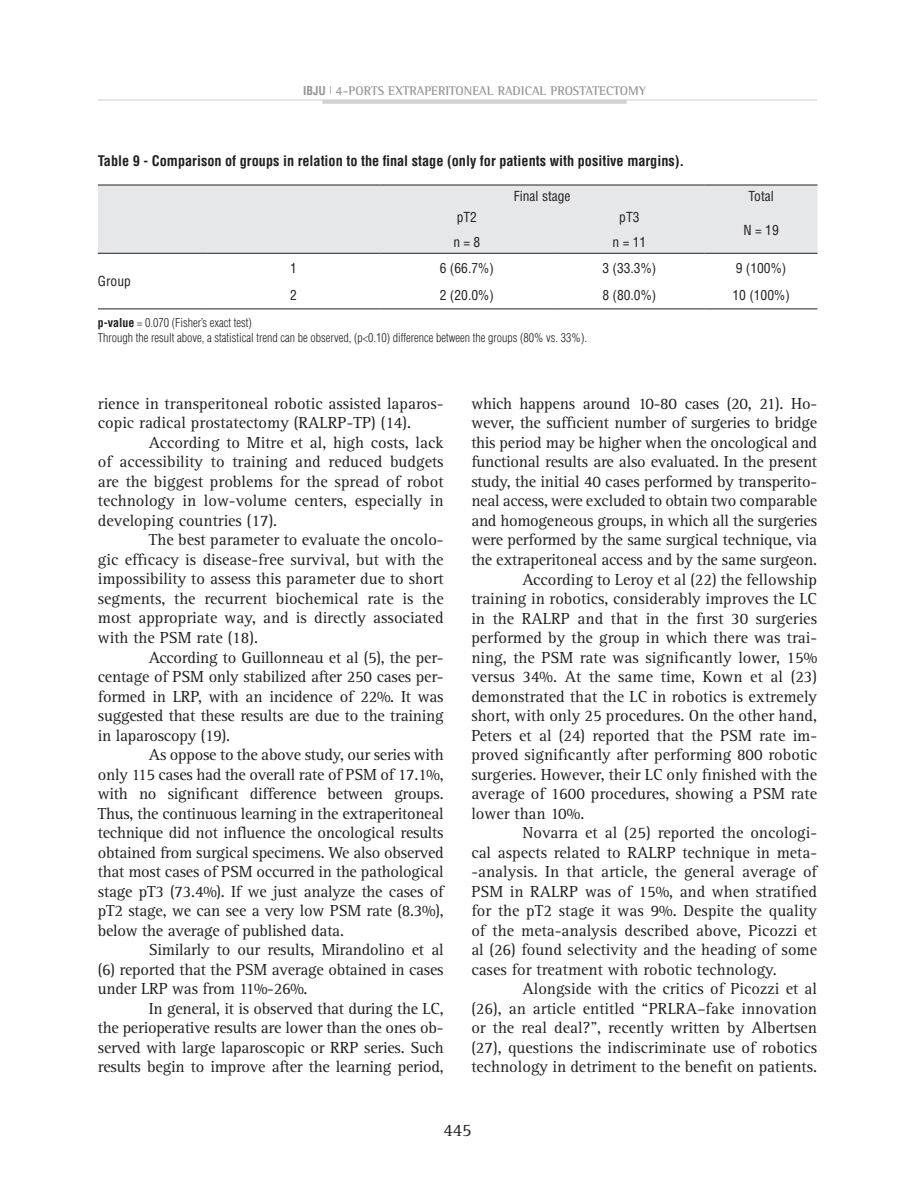
<style>
.page{position:relative;width:898px;height:1200px;background:#fff}
.page>*{position:absolute;margin:0;border:0;box-sizing:border-box;transform-origin:0 0}
.t1{font:18px "Rotis Serif";color:#231f20}
.t2{font:16.5px/19.5px "Rotis Serif";color:#231f20;text-align:justify}
.t3{font:700 condensed 14.25px "Helvetica";color:#231f20}
.t4{font:condensed 13.5px "Helvetica";color:#231f20}
.t5{font:700 12.75px "Rotis Semi Serif";color:#939598}
.t6{font:300 condensed 12px/15px "Helvetica";color:#231f20}
.s1{font-family:"Helvetica";font-stretch:condensed;font-size:12px}
.s2{font-weight:700}
</style>
<div class="page">
<hr style="left:98px;top:99px;width:718px;height:2px;background:#dcdddf">
<hr style="left:322px;top:100px;width:304px;height:4px;background:#d1d2d4">
<div style="left:98px;top:185px;width:719px;height:68px;background:#e6e7e9"></div>
<hr style="left:98px;top:308px;width:109px;height:1px;background:#231f20">
<hr style="left:207px;top:308px;width:172px;height:1px;background:#231f20">
<hr style="left:379px;top:308px;width:175px;height:1px;background:#231f20">
<hr style="left:554px;top:308px;width:150px;height:1px;background:#231f20">
<hr style="left:704px;top:308px;width:113px;height:1px;background:#231f20">
<hr style="left:98px;top:184px;width:109px;height:1px;background:#231f20">
<hr style="left:207px;top:184px;width:172px;height:1px;background:#231f20">
<hr style="left:379px;top:184px;width:175px;height:1px;background:#231f20">
<hr style="left:554px;top:184px;width:150px;height:1px;background:#231f20">
<hr style="left:704px;top:184px;width:113px;height:1px;background:#231f20">
<hr style="left:98px;top:253px;width:109px;height:1px;background:#231f20">
<hr style="left:207px;top:253px;width:172px;height:1px;background:#231f20">
<hr style="left:704px;top:253px;width:113px;height:1px;background:#231f20">
<hr style="left:379px;top:253px;width:175px;height:1px;background:#231f20">
<hr style="left:554px;top:253px;width:150px;height:1px;background:#231f20">
<p class="t5" style="left:303px;top:83px;width:344px"><span class="s1">ibju</span> <sup>|</sup> 4-PORTS EXTRAPERITONEAL RADICAL PROSTATECTOMY</p>
<p class="t3" style="left:98px;top:152px;width:587px">Table 9 - Comparison of groups in relation to the final stage (only for patients with positive margins).</p>
<p class="t4" style="left:513px;top:187px;width:58px">Final stage</p>
<p class="t4" style="left:748px;top:187px;width:27px">Total</p>
<p class="t4" style="left:456px;top:208px;width:22px">pT2</p>
<p class="t4" style="left:619px;top:208px;width:22px">pT3</p>
<p class="t4" style="left:743px;top:221px;width:37px">N = 19</p>
<p class="t4" style="left:453px;top:233px;width:28px">n = 8</p>
<p class="t4" style="left:612px;top:233px;width:35px">n = 11</p>
<p class="t4" style="left:98px;top:273px;width:34px">Group</p>
<p class="t4" style="left:290px;top:259px;width:8px">1</p>
<p class="t4" style="left:439px;top:259px;width:55px">6 (66.7%)</p>
<p class="t4" style="left:602px;top:259px;width:55px">3 (33.3%)</p>
<p class="t4" style="left:735px;top:259px;width:52px">9 (100%)</p>
<p class="t4" style="left:290px;top:287px;width:8px">2</p>
<p class="t4" style="left:439px;top:287px;width:55px">2 (20.0%)</p>
<p class="t4" style="left:602px;top:287px;width:55px">8 (80.0%)</p>
<p class="t4" style="left:732px;top:287px;width:59px">10 (100%)</p>
<p class="t6" style="left:98px;top:315px;width:490px"><span class="s2">p-value</span> = 0.070 (Fisher’s exact test)<br>Through the result above, a statistical trend can be observed, (p&lt;0.10) difference between the groups (80% vs. 33%).</p>
<p class="t2" style="left:98px;top:394px;width:347px">rience in transperitoneal robotic assisted laparos&shy;copic radical prostatectomy (RALRP-TP) (14).</p>
<p class="t2" style="left:98px;top:433px;width:347px;text-indent:51px">According to Mitre et al, high costs, lack of accessibility to training and reduced budgets are the biggest problems for the spread of robot technology in low-volume centers, especially in developing countries (17).</p>
<p class="t2" style="left:98px;top:530px;width:347px;text-indent:51px">The best parameter to evaluate the oncolo&shy;gic efficacy is disease-free survival, but with the impossibility to assess this parameter due to short segments, the recurrent biochemical rate is the most appropriate way, and is directly associated with the PSM rate (18).</p>
<p class="t2" style="left:98px;top:647px;width:347px;text-indent:51px">According to Guillonneau et al (5), the per&shy;centage of PSM only stabilized after 250 cases per&shy;formed in LRP, with an incidence of 22%. It was suggested that these results are due to the training in laparoscopy (19).</p>
<p class="t2" style="left:98px;top:745px;width:347px;text-indent:51px">As oppose to the above study, our series with only 115 cases had the overall rate of PSM of 17.1%, with no significant difference between groups.<br>Thus, the continuous learning in the extraperitoneal technique did not influence the oncological results obtained from surgical specimens. We also observed that most cases of PSM occurred in the pathological stage pT3 (73.4%). If we just analyze the cases of pT2 stage, we can see a very low PSM rate (8.3%), below the average of published data.</p>
<p class="t2" style="left:98px;top:940px;width:347px;text-indent:51px">Similarly to our results, Mirandolino et al (6) reported that the PSM average obtained in cases under LRP was from 11%-26%.</p>
<p class="t2" style="left:98px;top:998px;width:347px;text-indent:51px">In general, it is observed that during the LC, the perioperative results are lower than the ones ob&shy;served with large laparoscopic or RRP series. Such results begin to improve after the learning period,</p>
<p class="t2" style="left:471px;top:394px;width:347px">which happens around 10-80 cases (20, 21). Ho-</p>
<p class="t2" style="left:471px;top:413px;width:347px">wever, the sufficient number of surgeries to bridge</p>
<p class="t2" style="left:471px;top:433px;width:347px">this period may be higher when the oncological and</p>
<p class="t2" style="left:471px;top:452px;width:347px">functional results are also evaluated. In the present</p>
<p class="t2" style="left:471px;top:472px;width:347px">study, the initial 40 cases performed by transperito-</p>
<p class="t2" style="left:471px;top:491px;width:347px">neal access, were excluded to obtain two comparable</p>
<p class="t2" style="left:471px;top:511px;width:347px">and homogeneous groups, in which all the surgeries</p>
<p class="t2" style="left:471px;top:530px;width:347px">were performed by the same surgical technique, via</p>
<p class="t2" style="left:471px;top:550px;width:347px">the extraperitoneal access and by the same surgeon.</p>
<p class="t2" style="left:522px;top:569px;width:296px">According to Leroy et al (22) the fellowship</p>
<p class="t2" style="left:471px;top:589px;width:347px">training in robotics, considerably improves the LC</p>
<p class="t2" style="left:471px;top:608px;width:347px">in the RALRP and that in the first 30 surgeries</p>
<p class="t2" style="left:471px;top:628px;width:347px">performed by the group in which there was trai-</p>
<p class="t2" style="left:471px;top:647px;width:347px">ning, the PSM rate was significantly lower, 15%</p>
<p class="t2" style="left:471px;top:667px;width:347px">versus 34%. At the same time, Kown et al (23)</p>
<p class="t2" style="left:471px;top:686px;width:347px">demonstrated that the LC in robotics is extremely</p>
<p class="t2" style="left:471px;top:706px;width:347px">short, with only 25 procedures. On the other hand,</p>
<p class="t2" style="left:471px;top:725px;width:347px">Peters et al (24) reported that the PSM rate im-</p>
<p class="t2" style="left:471px;top:745px;width:347px">proved significantly after performing 800 robotic</p>
<p class="t2" style="left:471px;top:764px;width:347px">surgeries. However, their LC only finished with the</p>
<p class="t2" style="left:471px;top:784px;width:347px">average of 1600 procedures, showing a PSM rate</p>
<p class="t2" style="left:471px;top:803px;width:114px">lower than 10%.</p>
<p class="t2" style="left:522px;top:823px;width:296px">Novarra et al (25) reported the oncologi-</p>
<p class="t2" style="left:471px;top:842px;width:347px">cal aspects related to RALRP technique in meta-</p>
<p class="t2" style="left:471px;top:862px;width:347px">-analysis. In that article, the general average of</p>
<p class="t2" style="left:471px;top:881px;width:347px">PSM in RALRP was of 15%, and when stratified</p>
<p class="t2" style="left:471px;top:901px;width:347px">for the pT2 stage it was 9%. Despite the quality</p>
<p class="t2" style="left:471px;top:920px;width:347px">of the meta-analysis described above, Picozzi et</p>
<p class="t2" style="left:471px;top:940px;width:347px">al (26) found selectivity and the heading of some</p>
<p class="t2" style="left:471px;top:959px;width:307px">cases for treatment with robotic technology.</p>
<p class="t2" style="left:522px;top:979px;width:296px">Alongside with the critics of Picozzi et al</p>
<p class="t2" style="left:471px;top:998px;width:347px">(26), an article entitled “PRLRA–fake innovation</p>
<p class="t2" style="left:471px;top:1018px;width:347px">or the real deal?”, recently written by Albertsen</p>
<p class="t2" style="left:471px;top:1037px;width:347px">(27), questions the indiscriminate use of robotics</p>
<p class="t2" style="left:471px;top:1057px;width:347px">technology in detriment to the benefit on patients.</p>
<p class="t1" style="left:443px;top:1119px;width:30px">445</p>
</div>
